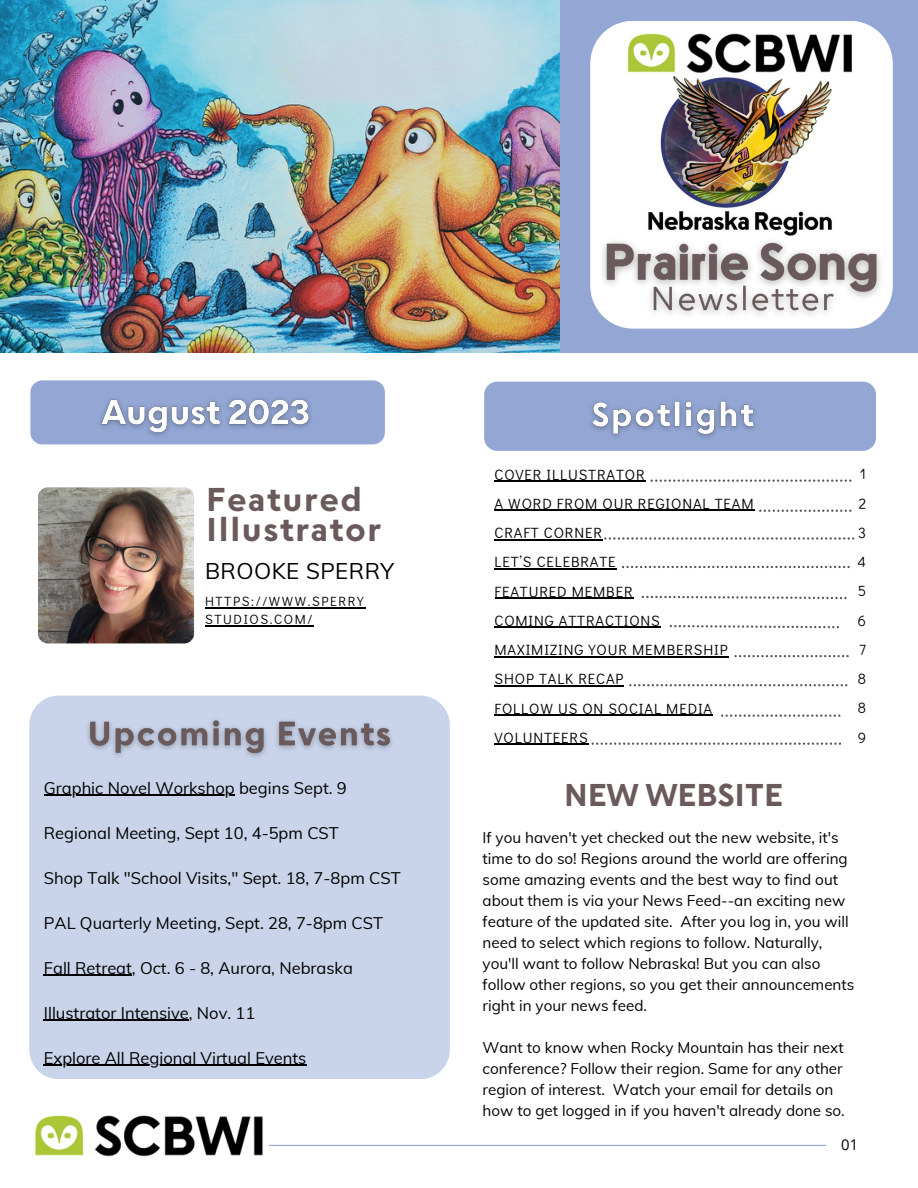
<style>
.page{position:relative;width:918px;height:1188px;background:#fff}
.page>*{position:absolute;margin:0;border:0;box-sizing:border-box;transform-origin:0 0}
.t1{font:700 33px/30.3px "SCBWI Escalator Text";letter-spacing:.05em;color:#6b5a5c}
.t2{font:700 31.5px "SCBWI Escalator Text";color:#6b5a5c}
.t3{font:22.2px "Muli";letter-spacing:.02em;color:#000}
.t4{font:16.5px "Muli";color:#000}
.t5{font:15.3px/21px "Muli";color:#000}
.t6{font:14.85px "Didact Gothic";letter-spacing:.06em;color:#000}
.t7{font:14.85px "Open Sans";color:#000}
.t8{font:13.35px/17.9px "Didact Gothic";letter-spacing:.12em;color:#000}
</style>
<div class="page">
<div style="left:29px;top:696px;width:421px;height:383px;background:#c9d3e9;border-radius:29px"></div>
<img style="left:0;top:0;width:561px;height:352px">
<div style="left:484px;top:382px;width:392px;height:69px;background:#93a6d4;border-radius:13px"></div>
<hr style="left:495px;top:481px;width:151px;height:1px;background:#000">
<hr style="left:495px;top:510px;width:260px;height:1px;background:#000">
<hr style="left:495px;top:539px;width:108px;height:1px;background:#000">
<hr style="left:495px;top:568px;width:122px;height:2px;background:#000">
<hr style="left:495px;top:598px;width:139px;height:1px;background:#000">
<hr style="left:495px;top:627px;width:156px;height:1px;background:#000">
<hr style="left:495px;top:656px;width:234px;height:1px;background:#000">
<hr style="left:495px;top:685px;width:129px;height:2px;background:#000">
<hr style="left:495px;top:715px;width:218px;height:1px;background:#000">
<hr style="left:495px;top:744px;width:94px;height:1px;background:#000">
<svg style="left:651px;top:480px;width:200px;height:2px"></svg>
<svg style="left:759px;top:510px;width:92px;height:2px"></svg>
<svg style="left:604px;top:537px;width:250px;height:3px"></svg>
<svg style="left:622px;top:566px;width:228px;height:2px"></svg>
<svg style="left:642px;top:596px;width:205px;height:3px"></svg>
<svg style="left:670px;top:625px;width:169px;height:3px"></svg>
<svg style="left:734px;top:655px;width:115px;height:2px"></svg>
<svg style="left:592px;top:743px;width:249px;height:2px"></svg>
<svg style="left:629px;top:684px;width:218px;height:2px"></svg>
<img style="left:38px;top:487px;width:156px;height:156px;border-radius:10px">
<hr style="left:159px;top:1145px;width:667px;height:1px;background:#93a6d4">
<svg style="left:721px;top:715px;width:119px;height:2px"></svg>
<div style="left:30px;top:380px;width:355px;height:64px;background:#93a6d4;border-radius:12px"></div>
<img style="left:100px;top:398px;width:211px;height:38px">
<img style="left:35px;top:1115px;width:234px;height:42px">
<div style="left:561px;top:0;width:357px;height:352px;background:#93a6d4"></div>
<svg style="left:590px;top:21px;width:303px;height:282px;background:#f7f8fb"></svg>
<img style="left:616px;top:29px;width:248px;height:188px">
<img style="left:87px;top:720px;width:305px;height:37px">
<hr style="left:44px;top:795px;width:191px;height:1px;background:#000">
<hr style="left:44px;top:975px;width:88px;height:1px;background:#000">
<hr style="left:44px;top:1020px;width:145px;height:1px;background:#000">
<hr style="left:44px;top:1065px;width:85px;height:1px;background:#000">
<hr style="left:129px;top:1065px;width:177px;height:1px;background:#000">
<img style="left:591px;top:401px;width:164px;height:37px">
<hr style="left:205px;top:607px;width:160px;height:1px;background:#000">
<hr style="left:205px;top:625px;width:109px;height:1px;background:#000">
<img style="left:594px;top:217px;width:298px;height:112px">
<p class="t1" style="left:206px;top:483px;width:176px">Featured<br>Illustrator</p>
<p class="t3" style="left:205px;top:556px;width:191px">BROOKE SPERRY</p>
<p class="t8" style="left:205px;top:592px;width:160px">HTTPS://WWW.SPERRY<br>STUDIOS.COM/</p>
<p class="t4" style="left:44px;top:777px;width:304px">Graphic Novel Workshop begins Sept. 9</p>
<p class="t4" style="left:44px;top:822px;width:296px">Regional Meeting, Sept 10, 4-5pm CST</p>
<p class="t4" style="left:44px;top:867px;width:358px">Shop Talk "School Visits," Sept. 18, 7-8pm CST</p>
<p class="t4" style="left:44px;top:912px;width:341px">PAL Quarterly Meeting, Sept. 28, 7-8pm CST</p>
<p class="t4" style="left:44px;top:957px;width:311px">Fall Retreat, Oct. 6 - 8, Aurora, Nebraska</p>
<p class="t4" style="left:44px;top:1002px;width:213px">Illustrator Intensive, Nov. 11</p>
<p class="t4" style="left:44px;top:1047px;width:264px">Explore All Regional Virtual Events</p>
<p class="t6" style="left:495px;top:464px;width:152px">COVER ILLUSTRATOR</p>
<p class="t6" style="left:495px;top:493px;width:261px">A WORD FROM OUR REGIONAL TEAM</p>
<p class="t6" style="left:495px;top:522px;width:109px">CRAFT CORNER</p>
<p class="t6" style="left:495px;top:552px;width:123px">LET’S CELEBRATE</p>
<p class="t6" style="left:495px;top:581px;width:140px">FEATURED MEMBER</p>
<p class="t6" style="left:495px;top:610px;width:167px">COMING ATTRACTIONS</p>
<p class="t6" style="left:495px;top:639px;width:235px">MAXIMIZING YOUR MEMBERSHIP</p>
<p class="t6" style="left:495px;top:669px;width:131px">SHOP TALK RECAP</p>
<p class="t6" style="left:495px;top:698px;width:219px">FOLLOW US ON SOCIAL MEDIA</p>
<p class="t6" style="left:495px;top:727px;width:95px">VOLUNTEERS</p>
<p class="t2" style="left:564px;top:775px;width:221px">NEW WEBSITE</p>
<p class="t6" style="left:860px;top:464px;width:8px">1</p>
<p class="t6" style="left:859px;top:493px;width:9px">2</p>
<p class="t6" style="left:858px;top:522px;width:9px">3</p>
<p class="t6" style="left:858px;top:552px;width:10px">4</p>
<p class="t6" style="left:858px;top:581px;width:10px">5</p>
<p class="t6" style="left:858px;top:610px;width:10px">6</p>
<p class="t6" style="left:859px;top:639px;width:8px">7</p>
<p class="t6" style="left:858px;top:669px;width:10px">8</p>
<p class="t6" style="left:858px;top:698px;width:10px">8</p>
<p class="t6" style="left:858px;top:727px;width:10px">9</p>
<p class="t5" style="left:483px;top:827px;width:373px">If you haven't yet checked out the new website, it's time to do so! Regions around the world are offering some amazing events and the best way to find out about them is via your News Feed--an exciting new feature of the updated site. After you log in, you will need to select which regions to follow. Naturally, you'll want to follow Nebraska! But you can also follow other regions, so you get their announcements right in your news feed.</p>
<p class="t5" style="left:483px;top:1037px;width:364px">Want to know when Rocky Mountain has their next conference? Follow their region. Same for any other region of interest. Watch your email for details on how to get logged in if you haven't already done so.</p>
<p class="t7" style="left:841px;top:1134px;width:18px">01</p>
</div>
